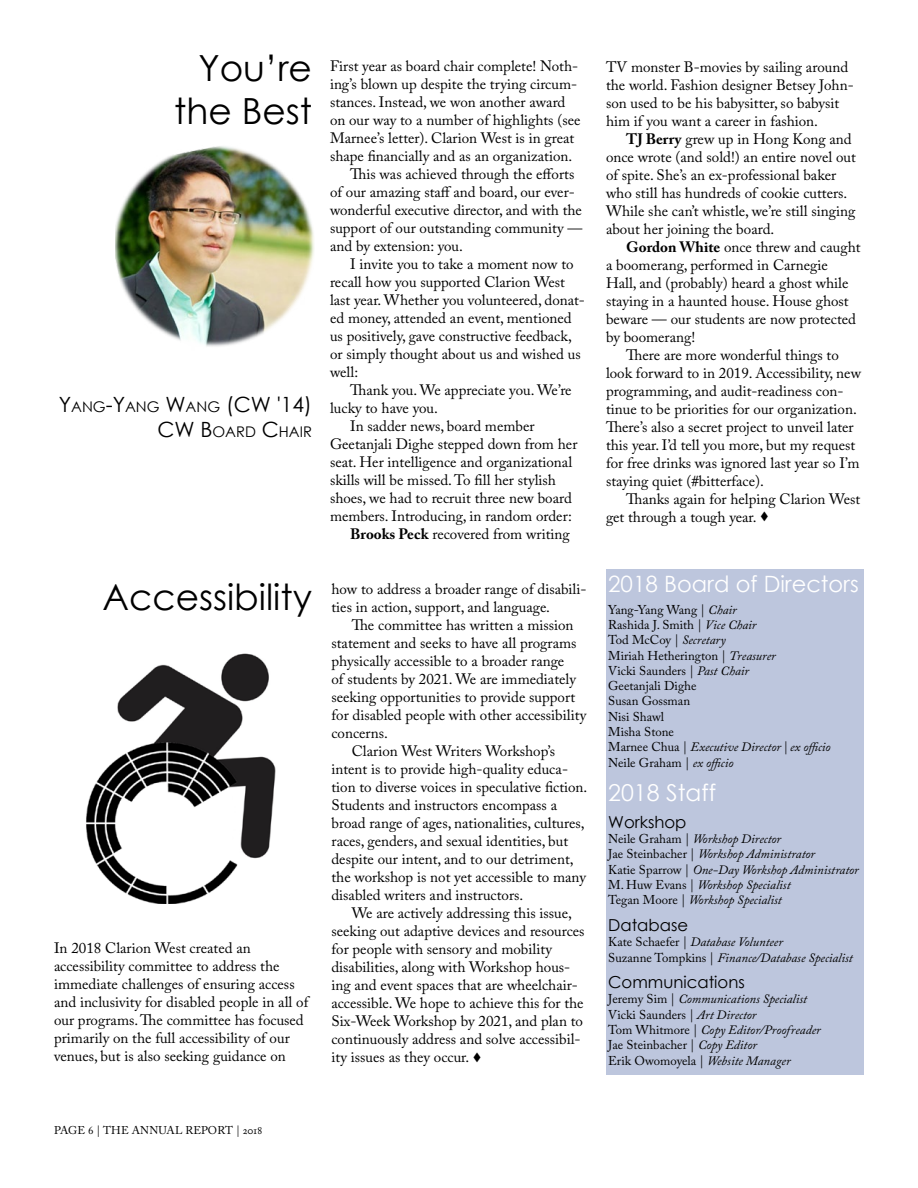
<style>
.page{position:relative;width:918px;height:1188px;background:#fff}
.page>*{position:absolute;margin:0;border:0;box-sizing:border-box;transform-origin:0 0}
.t1{font:36px/43.2px "Century Gothic";color:#000;text-align:right}
.t2{font:23.25px "Century Gothic";color:#fff}
.t3{font:22.5px "Century Gothic";color:#fff}
.t4{font:21px "Century Gothic";color:#000}
.t5{font:16.5px "Century Gothic";color:#000}
.t6{font:15px/18px "Adobe Caslon Pro";color:#000}
.t7{font:14.7px "Century Gothic";color:#000}
.t8{font:italic 12.75px/15.3px "Adobe Caslon Pro";color:#000}
.t9{font:12.75px/15.3px "Adobe Caslon Pro";color:#000}
.t10{font:11.25px "Adobe Caslon Pro";letter-spacing:.005em;color:#000}
.s1{font-size:14.7px}
.s2{font-size:21px}
.s3{font-weight:700}
.s4{font-style:italic}
.s5{font-style:normal}
</style>
<div class="page">
<img style="left:115px;top:146px;width:199px;height:201px">
<img style="left:86px;top:653px;width:190px;height:251px">
<div style="left:606px;top:569px;width:258px;height:506px;background:#bdc6dd"></div>
<h1 class="t1" style="left:174px;top:46px;width:139px">You’re the Best</h1>
<h3 class="t4" style="left:59px;top:390px;width:255px">Y<span class="s1">ANG</span>-Y<span class="s1">ANG</span> W<span class="s1">ANG</span> (CW '14)</h3>
<p class="t7" style="left:157px;top:422px;width:156px"><span class="s2">CW B</span>OARD <span class="s2">C</span>HAIR</p>
<h1 class="t1" style="left:103px;top:575px;width:211px">Accessibility</h1>
<p class="t6" style="left:54px;top:939px;width:258px">In 2018 Clarion West created an accessibility committee to address the immediate challenges of ensuring access and inclusivity for disabled people in all of our programs. The committee has focused primarily on the full accessibility of our venues, but is also seeking guidance on</p>
<p class="t6" style="left:330px;top:57px;width:250px">First year as board chair complete! Noth-</p>
<p class="t6" style="left:330px;top:75px;width:249px">ing’s blown up despite the trying circum-</p>
<p class="t6" style="left:330px;top:93px;width:237px">stances. Instead, we won another award</p>
<p class="t6" style="left:330px;top:111px;width:252px">on our way to a number of highlights (see</p>
<p class="t6" style="left:330px;top:129px;width:246px">Marnee’s letter). Clarion West is in great</p>
<p class="t6" style="left:330px;top:147px;width:244px">shape financially and as an organization.</p>
<p class="t6" style="left:350px;top:165px;width:226px">This was achieved through the efforts</p>
<p class="t6" style="left:330px;top:183px;width:246px">of our amazing staff and board, our ever-</p>
<p class="t6" style="left:330px;top:201px;width:253px">wonderful executive director, and with the</p>
<p class="t6" style="left:330px;top:219px;width:254px">support of our outstanding community —</p>
<p class="t6" style="left:330px;top:237px;width:134px">and by extension: you.</p>
<p class="t6" style="left:350px;top:255px;width:225px">I invite you to take a moment now to</p>
<p class="t6" style="left:330px;top:273px;width:237px">recall how you supported Clarion West</p>
<p class="t6" style="left:330px;top:291px;width:257px">last year. Whether you volunteered, donat-</p>
<p class="t6" style="left:330px;top:309px;width:243px">ed money, attended an event, mentioned</p>
<p class="t6" style="left:330px;top:327px;width:243px">us positively, gave constructive feedback,</p>
<p class="t6" style="left:330px;top:345px;width:252px">or simply thought about us and wished us</p>
<p class="t6" style="left:330px;top:363px;width:30px">well:</p>
<p class="t6" style="left:350px;top:381px;width:223px">Thank you. We appreciate you. We’re</p>
<p class="t6" style="left:330px;top:399px;width:109px">lucky to have you.</p>
<p class="t6" style="left:350px;top:417px;width:186px">In sadder news, board member</p>
<p class="t6" style="left:330px;top:435px;width:249px">Geetanjali Dighe stepped down from her</p>
<p class="t6" style="left:330px;top:453px;width:244px">seat. Her intelligence and organizational</p>
<p class="t6" style="left:330px;top:471px;width:228px">skills will be missed. To fill her stylish</p>
<p class="t6" style="left:330px;top:489px;width:243px">shoes, we had to recruit three new board</p>
<p class="t6" style="left:330px;top:507px;width:243px">members. Introducing, in random order:</p>
<p class="t6" style="left:350px;top:525px;width:221px"><span class="s3">Brooks Peck</span> recovered from writing</p>
<p class="t6" style="left:332px;top:580px;width:257px">how to address a broader range of disabili&shy;ties in action, support, and language.</p>
<p class="t6" style="left:352px;top:616px;width:223px">The committee has written a mission</p>
<p class="t6" style="left:332px;top:634px;width:247px">statement and seeks to have all programs</p>
<p class="t6" style="left:332px;top:652px;width:234px">physically accessible to a broader range</p>
<p class="t6" style="left:332px;top:670px;width:247px">of students by 2021. We are immediately</p>
<p class="t6" style="left:332px;top:688px;width:245px">seeking opportunities to provide support</p>
<p class="t6" style="left:332px;top:706px;width:257px">for disabled people with other accessibility</p>
<p class="t6" style="left:332px;top:724px;width:58px">concerns.</p>
<p class="t6" style="left:352px;top:742px;width:205px">Clarion West Writers Workshop’s</p>
<p class="t6" style="left:332px;top:760px;width:238px">intent is to provide high-quality educa-</p>
<p class="t6" style="left:332px;top:778px;width:257px">tion to diverse voices in speculative fiction.</p>
<p class="t6" style="left:332px;top:796px;width:227px">Students and instructors encompass a</p>
<p class="t6" style="left:332px;top:814px;width:255px">broad range of ages, nationalities, cultures,</p>
<p class="t6" style="left:332px;top:832px;width:238px">races, genders, and sexual identities, but</p>
<p class="t6" style="left:332px;top:850px;width:244px">despite our intent, and to our detriment,</p>
<p class="t6" style="left:332px;top:868px;width:256px">the workshop is not yet accessible to many</p>
<p class="t6" style="left:332px;top:886px;width:193px">disabled writers and instructors.</p>
<p class="t6" style="left:352px;top:904px;width:222px">We are actively addressing this issue,</p>
<p class="t6" style="left:332px;top:922px;width:255px">seeking out adaptive devices and resources</p>
<p class="t6" style="left:332px;top:940px;width:222px">for people with sensory and mobility</p>
<p class="t6" style="left:332px;top:958px;width:240px">disabilities, along with Workshop hous-</p>
<p class="t6" style="left:332px;top:976px;width:248px">ing and event spaces that are wheelchair-</p>
<p class="t6" style="left:332px;top:994px;width:254px">accessible. We hope to achieve this for the</p>
<p class="t6" style="left:332px;top:1012px;width:253px">Six-Week Workshop by 2021, and plan to</p>
<p class="t6" style="left:332px;top:1030px;width:251px">continuously address and solve accessibil-</p>
<p class="t6" style="left:332px;top:1048px;width:152px">ity issues as they occur. •</p>
<p class="t6" style="left:606px;top:57px;width:249px">TV monster B-movies by sailing around the world. Fashion designer Betsey John&shy;son used to be his babysitter, so babysit him if you want a career in fashion.</p>
<p class="t6" style="left:606px;top:129px;width:251px;text-indent:20px"><span class="s3">TJ Berry</span> grew up in Hong Kong and once wrote (and sold!) an entire novel out of spite. She’s an ex-professional baker who still has hundreds of cookie cutters.<br>While she can’t whistle, we’re still singing about her joining the board.</p>
<p class="t6" style="left:606px;top:237px;width:256px;text-indent:20px"><span class="s3">Gordon White</span> once threw and caught a boomerang, performed in Carnegie Hall, and (probably) heard a ghost while staying in a haunted house. House ghost beware — our students are now protected by boomerang!</p>
<p class="t6" style="left:606px;top:345px;width:257px;text-indent:20px">There are more wonderful things to look forward to in 2019. Accessibility, new programming, and audit-readiness con&shy;tinue to be priorities for our organization.<br>There’s also a secret project to unveil later this year. I’d tell you more, but my request for free drinks was ignored last year so I’m staying quiet (#bitterface).</p>
<p class="t6" style="left:606px;top:489px;width:256px;text-indent:20px">Thanks again for helping Clarion West get through a tough year. •</p>
<h3 class="t3" style="left:608px;top:568px;width:252px">2018 Board of Directors</h3>
<p class="t9" style="left:608px;top:602px;width:224px">Yang-Yang Wang | <span class="s4">Chair<br></span>Rashida J. Smith | <span class="s4">Vice Chair<br></span>Tod McCoy | <span class="s4">Secretary<br></span>Miriah Hetherington | <span class="s4">Treasurer<br></span>Vicki Saunders | <span class="s4">Past Chair<br></span>Geetanjali Dighe<br>Susan Gossman<br>Nisi Shawl<br>Misha Stone<br>Marnee Chua | <span class="s4">Executive Director | ex officio<br></span>Neile Graham | <span class="s4">ex officio</span></p>
<h2 class="t2" style="left:608px;top:777px;width:109px">2018 Staff</h2>
<p class="t5" style="left:608px;top:810px;width:80px">Workshop</p>
<p class="t8" style="left:608px;top:831px;width:252px"><span class="s5">Neile Graham |</span> Workshop Director<br><span class="s5">Jae Steinbacher |</span> Workshop Administrator<br><span class="s5">Katie Sparrow |</span> One-Day Workshop Administrator <span class="s5">M. Huw Evans |</span> Workshop Specialist<br><span class="s5">Tegan Moore |</span> Workshop Specialist</p>
<p class="t5" style="left:608px;top:913px;width:82px">Database</p>
<p class="t8" style="left:608px;top:934px;width:246px"><span class="s5">Kate Schaefer |</span> Database Volunteer<br><span class="s5">Suzanne Tompkins |</span> Finance/Database Specialist</p>
<p class="t5" style="left:608px;top:971px;width:138px">Communications</p>
<p class="t8" style="left:608px;top:991px;width:214px"><span class="s5">Jeremy Sim |</span> Communications Specialist <span class="s5">Vicki Saunders |</span> Art Director<br><span class="s5">Tom Whitmore |</span> Copy Editor/Proofreader <span class="s5">Jae Steinbacher |</span> Copy Editor<br><span class="s5">Erik Owomoyela |</span> Website Manager</p>
<p class="t10" style="left:54px;top:1124px;width:88px">Page 6 | The aNNU</p>
<p class="t10" style="left:166px;top:1124px;width:28px">AL rEPO</p>
<p class="t10" style="left:217px;top:1124px;width:46px">RT | 2018</p>
</div>
